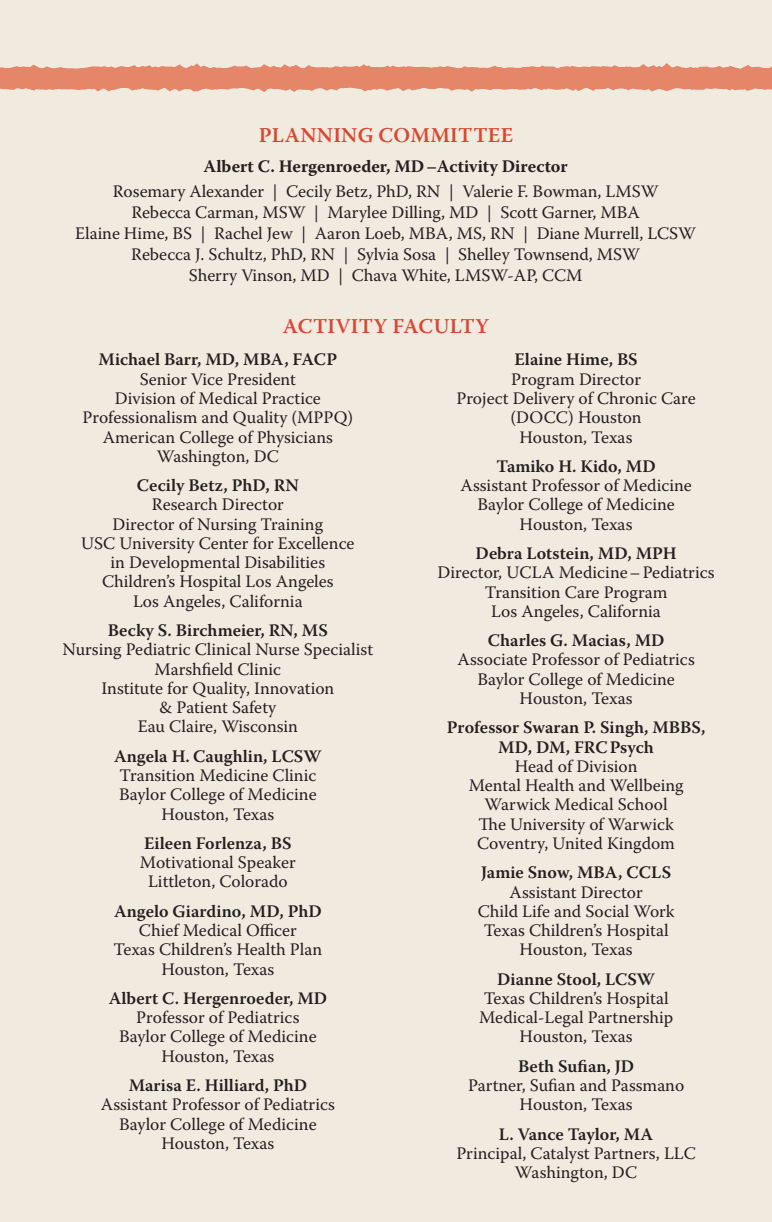
<style>
.page{position:relative;width:772px;height:1222px;background:#fff}
.page>*{position:absolute;margin:0;border:0;box-sizing:border-box;transform-origin:0 0}
.t1{font:600 21px "Warnock Pro";letter-spacing:.02em;color:#da4631}
.t2{font:17.5px/19.2px "Warnock Pro";color:#231f20;text-align:center}
.t3{font:600 17.5px/19.2px "Warnock Pro";color:#231f20;text-align:center}
.t4{font:700 17.5px "Warnock Pro";color:#231f20}
</style>
<div class="page">
<div style="left:0;top:0;width:772px;height:1221px;background:#f0eadf"></div>
<svg style="left:0;top:63px;width:772px;height:29px"></svg>
<p class="t1" style="left:259px;top:122px;width:139px">planning comm</p>
<p class="t1" style="left:450px;top:122px;width:64px">ittee</p>
<p class="t4" style="left:204px;top:156px;width:366px">Albert C. Hergenroeder, MD–Activity Director</p>
<p class="t2" style="left:75px;top:181px;width:622px;line-height:21px">Rosemary Alexander | Cecily Betz, PhD, RN | Valerie F. Bowman, LMSW<br>Rebecca Carman, MSW | Marylee Dilling, MD | Scott Garner, MBA<br>Elaine Hime, BS | Rachel Jew | Aaron Loeb, MBA, MS, RN | Diane Murrell, LCSW Rebecca J. Schultz, PhD, RN | Sylvia Sosa | Shelley Townsend, MSW<br>Sherry Vinson, MD | Chava White, LMSW-AP, CCM</p>
<p class="t1" style="left:283px;top:314px;width:16px">act</p>
<p class="t1" style="left:328px;top:314px;width:80px">ivity facu</p>
<p class="t1" style="left:450px;top:314px;width:41px">lt y</p>
<p class="t3" style="left:98px;top:350px;width:240px">Michael Barr, MD, MBA, FACP</p>
<p class="t2" style="left:82px;top:369px;width:272px">Senior Vice President<br>Division of Medical Practice<br>Professionalism and Quality (MPPQ)<br>American College of Physicians<br>Washington, DC</p>
<p class="t3" style="left:137px;top:475px;width:163px">Cecily Betz, PhD, RN</p>
<p class="t2" style="left:81px;top:494px;width:275px">Research Director<br>Director of Nursing Training<br>USC University Center for Excellence in Developmental Disabilities<br>Children’s Hospital Los Angeles<br>Los Angeles, California</p>
<p class="t3" style="left:108px;top:620px;width:222px">Becky S. Birchmeier, RN, MS</p>
<p class="t2" style="left:62px;top:639px;width:312px">Nursing Pediatric Clinical Nurse Specialist<br>Marshfield Clinic<br>Institute for Quality, Innovation<br>&amp; Patient Safety<br>Eau Claire, Wisconsin</p>
<p class="t3" style="left:114px;top:746px;width:209px">Angela H. Caughlin, LCSW</p>
<p class="t2" style="left:119px;top:765px;width:199px">Transition Medicine Clinic<br>Baylor College of Medicine<br>Houston, Texas</p>
<p class="t3" style="left:144px;top:833px;width:149px">Eileen Forlenza, BS</p>
<p class="t2" style="left:140px;top:852px;width:158px">Motivational Speaker<br>Littleton, Colorado</p>
<p class="t3" style="left:114px;top:900px;width:209px">Angelo Giardino, MD, PhD</p>
<p class="t2" style="left:114px;top:920px;width:210px">Chief Medical Officer<br>Texas Children’s Health Plan<br>Houston, Texas</p>
<p class="t3" style="left:109px;top:988px;width:220px">Albert C. Hergenroeder, MD</p>
<p class="t2" style="left:119px;top:1007px;width:199px">Professor of Pediatrics<br>Baylor College of Medicine<br>Houston, Texas</p>
<p class="t3" style="left:129px;top:1075px;width:180px">Marisa E. Hilliard, PhD</p>
<p class="t2" style="left:101px;top:1094px;width:236px">Assistant Professor of Pediatrics<br>Baylor College of Medicine<br>Houston, Texas</p>
<p class="t3" style="left:514px;top:350px;width:125px">Elaine Hime, BS</p>
<p class="t2" style="left:456px;top:369px;width:241px">Program Director<br>Project Delivery of Chronic Care (DOCC) Houston<br>Houston, Texas</p>
<p class="t3" style="left:496px;top:456px;width:161px">Tamiko H. Kido, MD</p>
<p class="t2" style="left:460px;top:475px;width:233px">Assistant Professor of Medicine<br>Baylor College of Medicine<br>Houston, Texas</p>
<p class="t3" style="left:475px;top:543px;width:202px">Debra Lotstein, MD, MPH</p>
<p class="t2" style="left:437px;top:562px;width:278px">Director, UCLA Medicine–Pediatrics<br>Transition Care Program<br>Los Angeles, California</p>
<p class="t3" style="left:488px;top:630px;width:178px">Charles G. Macias, MD</p>
<p class="t2" style="left:457px;top:649px;width:239px">Associate Professor of Pediatrics<br>Baylor College of Medicine<br>Houston, Texas</p>
<p class="t3" style="left:447px;top:717px;width:260px">Professor Swaran P. Singh, MBBS,<br>MD, DM, FRCPsych</p>
<p class="t2" style="left:469px;top:756px;width:216px">Head of Division<br>Mental Health and Wellbeing<br>Warwick Medical School<br>The University of Warwick<br>Coventry, United Kingdom</p>
<p class="t3" style="left:481px;top:862px;width:192px">Jamie Snow, MBA, CCLS</p>
<p class="t2" style="left:478px;top:881px;width:198px">Assistant Director<br>Child Life and Social Work<br>Texas Children’s Hospital<br>Houston, Texas</p>
<p class="t3" style="left:497px;top:968px;width:159px">Dianne Stool, LCSW</p>
<p class="t2" style="left:479px;top:988px;width:196px">Texas Children’s Hospital<br>Medical-Legal Partnership<br>Houston, Texas</p>
<p class="t3" style="left:518px;top:1055px;width:118px">Beth Sufian, JD</p>
<p class="t2" style="left:468px;top:1075px;width:218px">Partner, Sufian and Passmano<br>Houston, Texas</p>
<p class="t3" style="left:499px;top:1123px;width:156px">L. Vance Taylor, MA</p>
<p class="t2" style="left:456px;top:1142px;width:241px">Principal, Catalyst Partners, LLC<br>Washington, DC</p>
</div>
